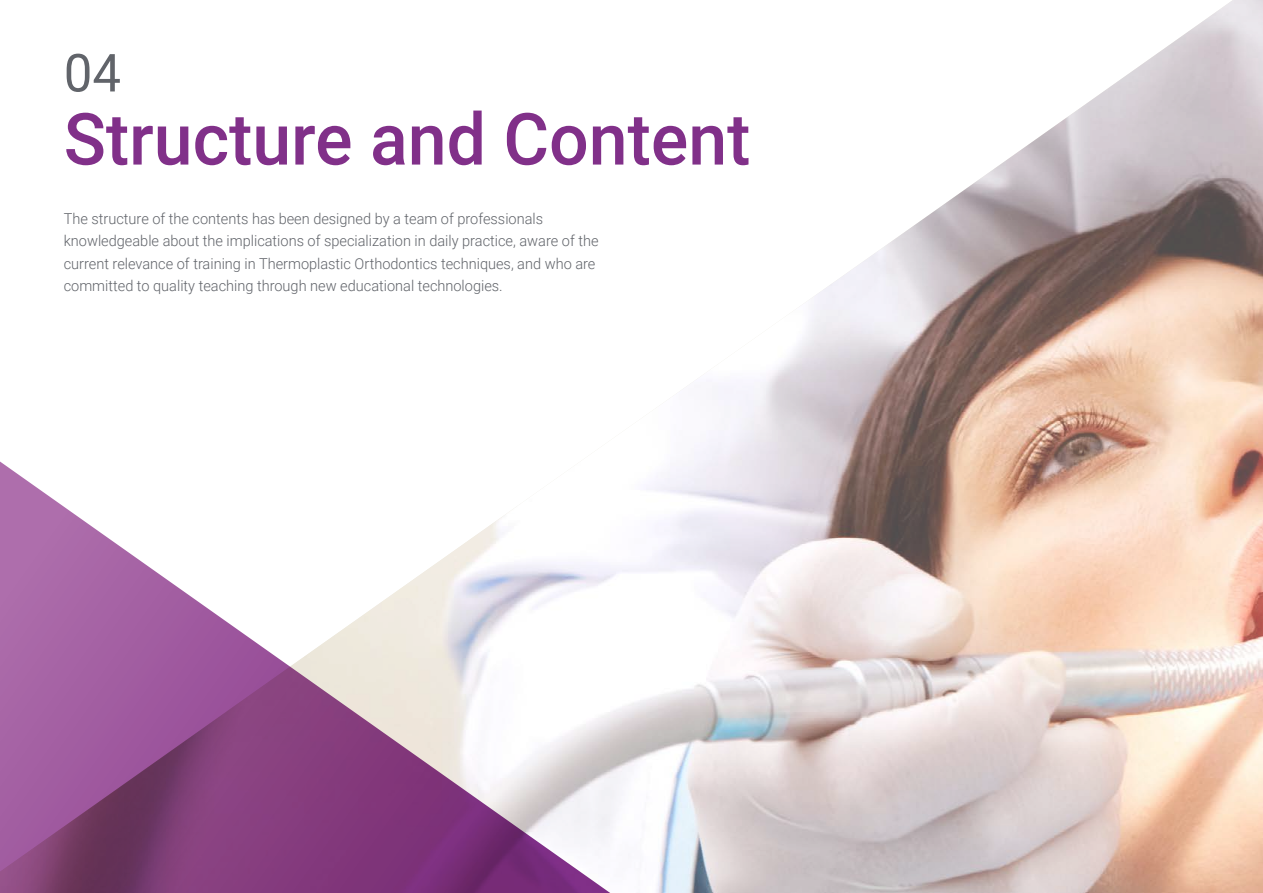
<style>
.page{position:relative;width:1263px;height:893px;background:#fff}
.page>*{position:absolute;margin:0;border:0;box-sizing:border-box;transform-origin:0 0}
.t1{font:500 72px "Roboto";color:#813089}
.t2{font:52.5px "Roboto";color:#61646a}
.t3{font:300 15px/22.5px "Roboto";color:#61646a}
</style>
<div class="page">
<img style="left:640px;top:0;width:623px;height:893px">
<svg style="left:0;top:461px;width:640px;height:432px"></svg>
<h2 class="t2" style="left:64px;top:36px;width:59px">04</h2>
<h1 class="t1" style="left:64px;top:89px;width:688px">Structure and Content</h1>
<p class="t3" style="left:64px;top:207px;width:536px">The structure of the contents has been designed by a team of professionals knowledgeable about the implications of specialization in daily practice, aware of the current relevance of training in Thermoplastic Orthodontics techniques, and who are committed to quality teaching through new educational technologies.</p>
</div>
